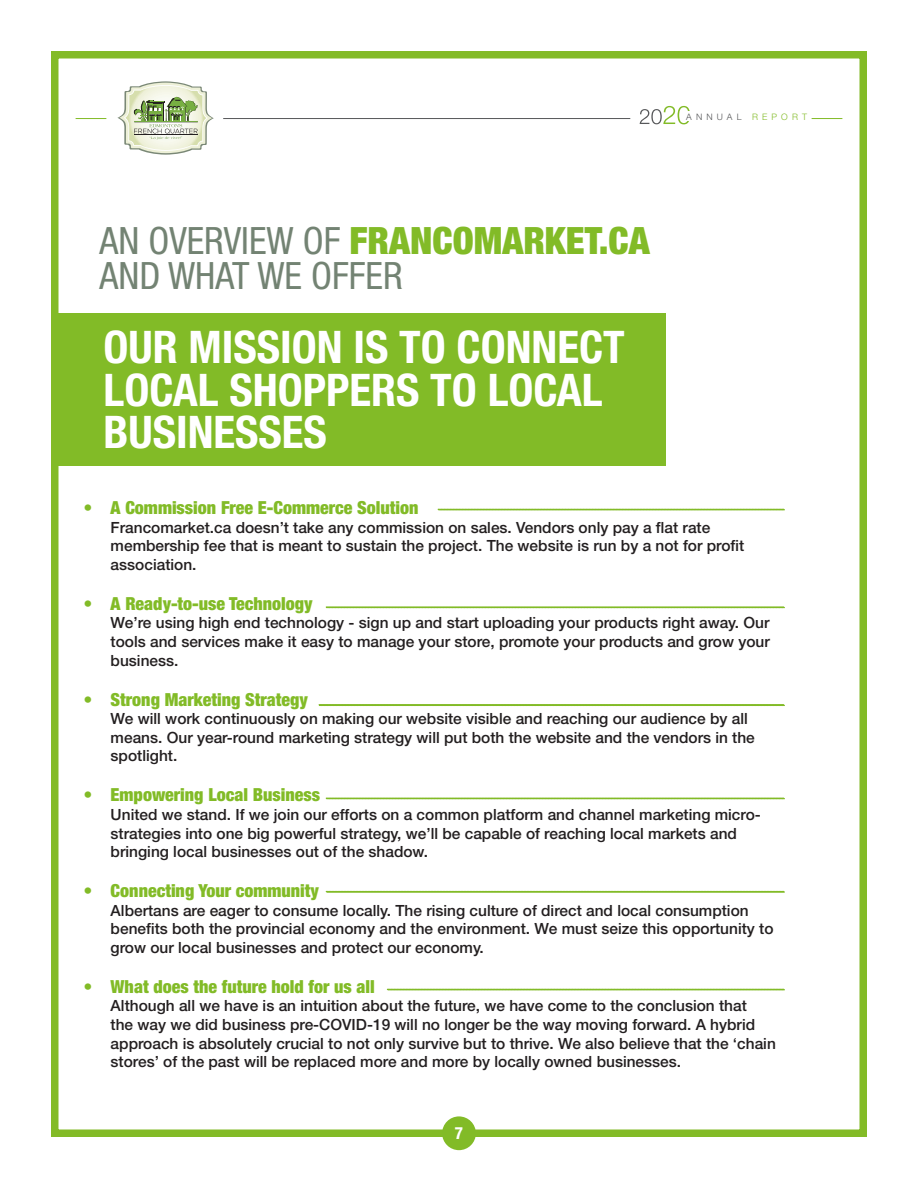
<style>
.page{position:relative;width:918px;height:1188px;background:#fff}
.page>*{position:absolute;margin:0;border:0;box-sizing:border-box;transform-origin:0 0}
.t1{font:700 condensed 45px/42.5px "Helvetica Neue LT Std";color:#fff}
.t2{font:condensed 37.65px/35.7px "Helvetica Neue LT Std";color:#738373}
.t3{font:900 condensed 18px "Helvetica Neue LT Std";color:#82bb27}
.t4{font:700 condensed 16.8px "Helvetica Neue LT Std";color:#fff}
.t5{font:500 15.45px/18.6px "Helvetica Neue LT Std";color:#231f20}
.t6{font:300 8.85px "Helvetica Neue LT Std";letter-spacing:.46em;color:#57585a}
.s1{color:#82bb27}
.s2{font-weight:900;color:#82bb27}
</style>
<div class="page">
<hr style="left:223px;top:118px;width:407px;height:1px;background:#57585a">
<hr style="left:812px;top:118px;width:30px;height:1px;background:#82bb27">
<hr style="left:76px;top:118px;width:30px;height:1px;background:#82bb27">
<svg style="left:117px;top:81px;width:97px;height:74px"></svg>
<svg style="left:640px;top:106px;width:50px;height:18px"></svg>
<div style="left:51px;top:51px;width:816px;height:1086px;border:8px solid #83bb27"></div>
<div style="left:442px;top:1116px;width:34px;height:34px;background:#82bb27;border-radius:50%"></div>
<div style="left:54px;top:313px;width:612px;height:153px;background:#82bb27"></div>
<svg style="left:437px;top:509px;width:348px;height:2px"></svg>
<svg style="left:326px;top:606px;width:459px;height:2px"></svg>
<svg style="left:318px;top:704px;width:467px;height:2px"></svg>
<svg style="left:326px;top:797px;width:459px;height:2px"></svg>
<svg style="left:326px;top:891px;width:459px;height:2px"></svg>
<svg style="left:387px;top:989px;width:398px;height:2px"></svg>
<p class="t6" style="left:686px;top:111px;width:122px">ANNUAL <span class="s1">REPORT</span></p>
<p class="t2" style="left:100px;top:222px;width:552px">AN OVERVIEW OF <span class="s2">FRANCOMARKET.CA<br></span>AND WHAT WE OFFER</p>
<p class="t1" style="left:104px;top:326px;width:523px">OUR MISSION IS TO CONNECT<br>LOCAL SHOPPERS TO LOCAL<br>BUSINESSES</p>
<p class="t3" style="left:84px;top:497px;width:336px">• A Commission Free E-Commerce Solution</p>
<p class="t5" style="left:111px;top:518px;width:635px">Francomarket.ca doesn’t take any commission on sales. Vendors only pay a flat rate membership fee that is meant to sustain the project. The website is run by a not for profit association.</p>
<p class="t3" style="left:84px;top:592px;width:231px">• A Ready-to-use Technology</p>
<p class="t5" style="left:111px;top:614px;width:661px;text-align:justify">We’re using high end technology - sign up and start uploading your products right away. Our tools and services make it easy to manage your store, promote your products and grow your business.</p>
<p class="t3" style="left:84px;top:688px;width:226px">• Strong Marketing Strategy</p>
<p class="t5" style="left:111px;top:709px;width:646px">We will work continuously on making our website visible and reaching our audience by all means. Our year-round marketing strategy will put both the website and the vendors in the spotlight.</p>
<p class="t3" style="left:84px;top:784px;width:238px">• Empowering Local Business</p>
<p class="t5" style="left:111px;top:805px;width:652px">United we stand. If we join our efforts on a common platform and channel marketing micro&shy;strategies into one big powerful strategy, we’ll be capable of reaching local markets and bringing local businesses out of the shadow.</p>
<p class="t3" style="left:84px;top:880px;width:237px">• Connecting Your community</p>
<p class="t5" style="left:111px;top:901px;width:664px">Albertans are eager to consume locally. The rising culture of direct and local consumption benefits both the provincial economy and the environment. We must seize this opportunity to grow our local businesses and protect our economy.</p>
<p class="t3" style="left:84px;top:975px;width:293px">• What does the future hold for us all</p>
<p class="t5" style="left:111px;top:997px;width:667px">Although all we have is an intuition about the future, we have come to the conclusion that<br>the way we did business pre-COVID-19 will no longer be the way moving forward. A hybrid approach is absolutely crucial to not only survive but to thrive. We also believe that the ‘chain stores’ of the past will be replaced more and more by locally owned businesses.</p>
<p class="t4" style="left:455px;top:1123px;width:10px">7</p>
</div>
